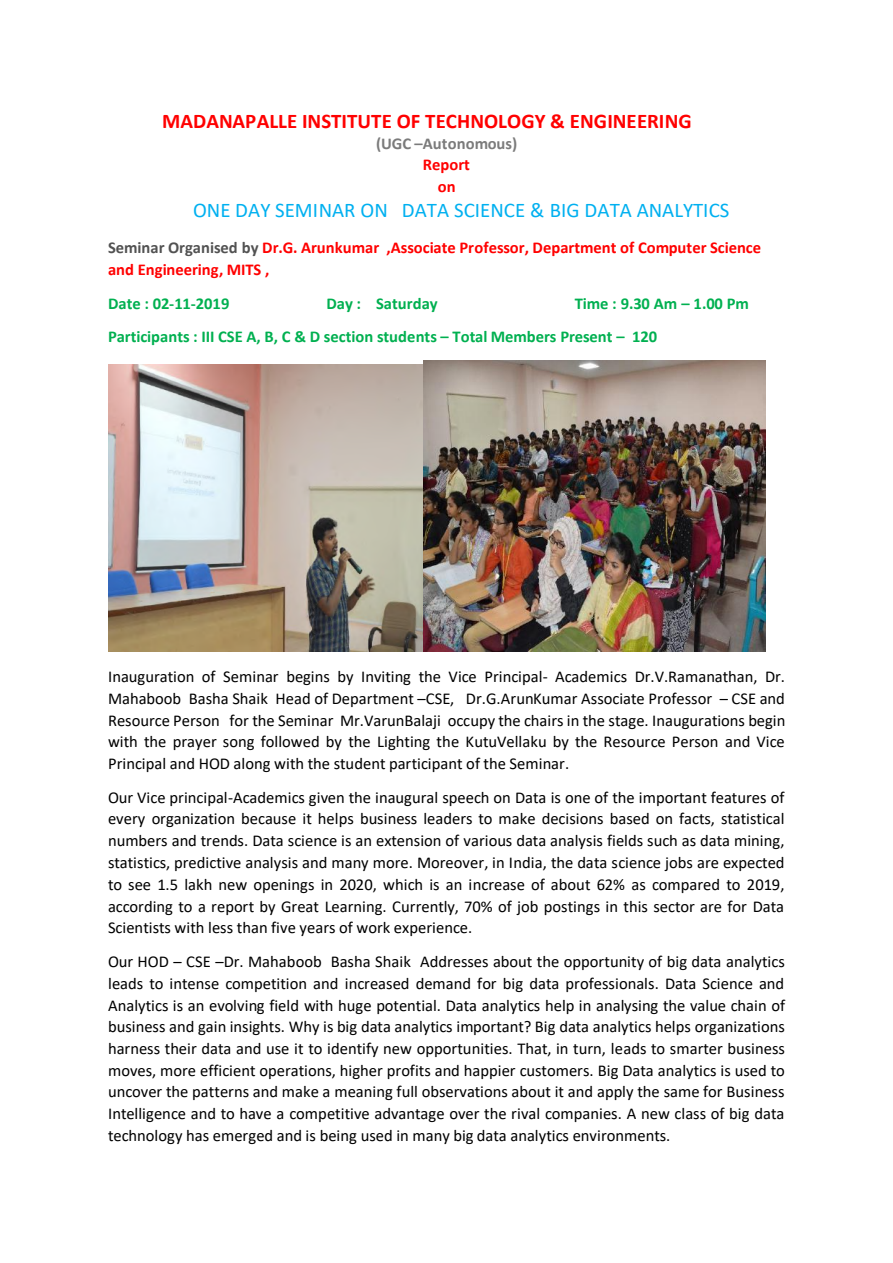
<style>
.page{position:relative;width:893px;height:1263px;background:#fff}
.page>*{position:absolute;margin:0;border:0;box-sizing:border-box;transform-origin:0 0}
.t1{font:700 20.85px "Calibri";color:#f00}
.t2{font:20.85px "Calibri";letter-spacing:.005em;color:#00b0f0}
.t3{font:16.5px/21.8px "Calibri";color:#000;text-align:justify}
.t4{font:700 16.5px/33.9px "Calibri";color:#00b050}
.t5{font:700 16.5px/22px "Calibri";color:#f00;text-align:center}
.t6{font:700 16.5px "Calibri";color:#7b7b7b}
.s1{color:#525252}
</style>
<div class="page">
<img style="left:108px;top:364px;width:315px;height:287px">
<img style="left:423px;top:360px;width:343px;height:291px">
<p class="t1" style="left:162px;top:112px;width:531px">MADANAPALLE INSTITUTE OF TECHNOLOGY &amp; ENGINEERING</p>
<p class="t6" style="left:376px;top:137px;width:143px">(UGC –Autonomous)</p>
<p class="t5" style="left:423px;top:154px;width:49px">Report on</p>
<p class="t2" style="left:193px;top:202px;width:538px">ONE DAY SEMINAR ON DATA SCIENCE &amp; BIG DATA ANALYTICS</p>
<p class="t5" style="left:108px;top:238px;width:654px;text-align:left"><span class="s1">Seminar Organised by</span> Dr.G. Arunkumar ,Associate Professor, Department of Computer Science and Engineering, MITS ,</p>
<p class="t4" style="left:108px;top:288px;width:123px">Date : 02-11-2019</p>
<p class="t4" style="left:326px;top:288px;width:113px">Day : Saturday</p>
<p class="t4" style="left:108px;top:288px;width:642px;text-indent:467px">Time : 9.30 Am – 1.00 Pm<br>Participants : III CSE A, B, C &amp; D section students – Total Members Present – 120</p>
<p class="t3" style="left:108px;top:667px;width:679px">Inauguration of Seminar begins by Inviting the Vice Principal- Academics Dr.V.Ramanathan, Dr.<br>Mahaboob Basha Shaik Head of Department –CSE, Dr.G.ArunKumar Associate Professor – CSE and Resource Person for the Seminar Mr.VarunBalaji occupy the chairs in the stage. Inaugurations begin with the prayer song followed by the Lighting the KutuVellaku by the Resource Person and Vice Principal and HOD along with the student participant of the Seminar.</p>
<p class="t3" style="left:108px;top:788px;width:678px">Our Vice principal-Academics given the inaugural speech on Data is one of the important features of every organization because it helps business leaders to make decisions based on facts, statistical numbers and trends. Data science is an extension of various data analysis fields such as data mining, statistics, predictive analysis and many more. Moreover, in India, the data science jobs are expected to see 1.5 lakh new openings in 2020, which is an increase of about 62% as compared to 2019, according to a report by Great Learning. Currently, 70% of job postings in this sector are for Data Scientists with less than five years of work experience.</p>
<p class="t3" style="left:108px;top:952px;width:678px">Our HOD – CSE –Dr. Mahaboob Basha Shaik Addresses about the opportunity of big data analytics leads to intense competition and increased demand for big data professionals. Data Science and Analytics is an evolving field with huge potential. Data analytics help in analysing the value chain of business and gain insights. Why is big data analytics important? Big data analytics helps organizations harness their data and use it to identify new opportunities. That, in turn, leads to smarter business moves, more efficient operations, higher profits and happier customers. Big Data analytics is used to uncover the patterns and make a meaning full observations about it and apply the same for Business Intelligence and to have a competitive advantage over the rival companies. A new class of big data technology has emerged and is being used in many big data analytics environments.</p>
</div>
